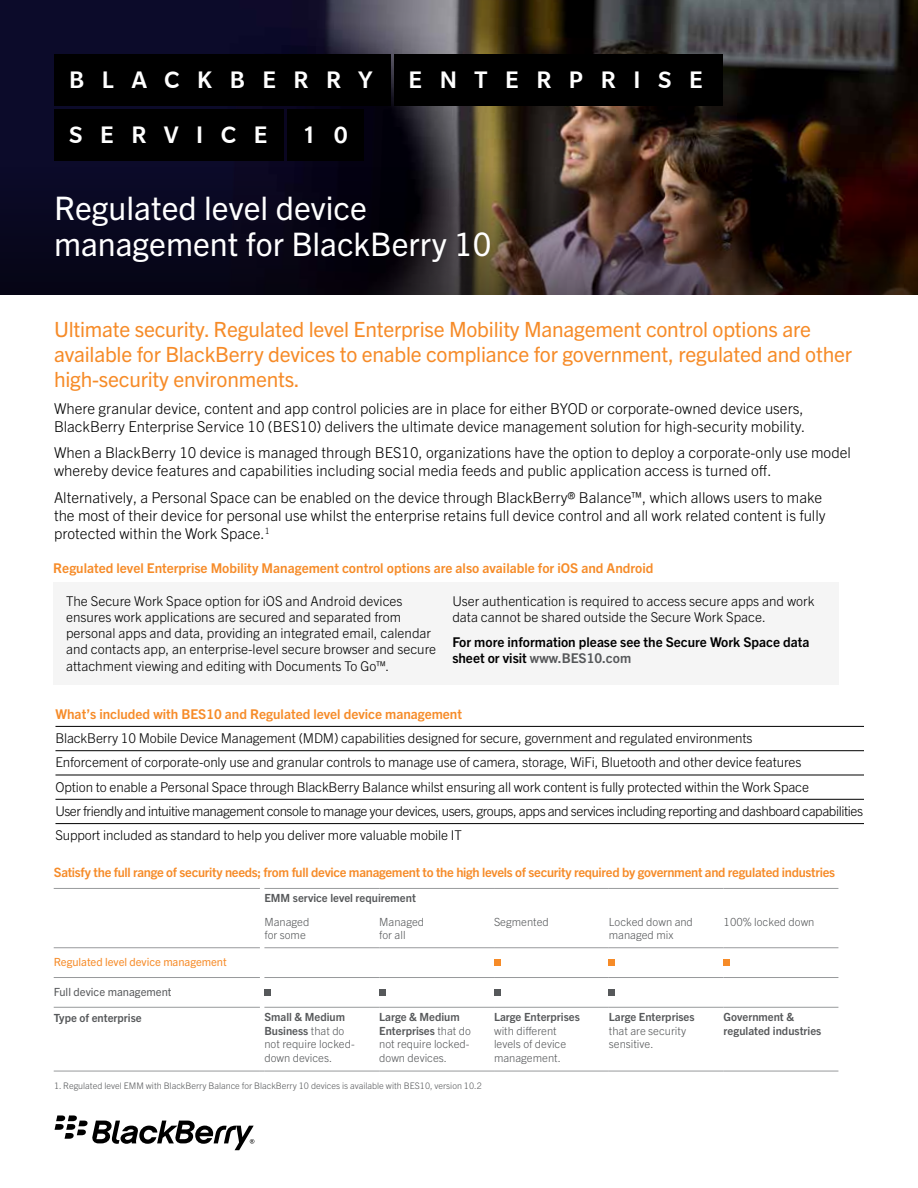
<style>
.page{position:relative;width:918px;height:1188px;background:#fff}
.page>*{position:absolute;margin:0;border:0;box-sizing:border-box;transform-origin:0 0}
.t1{font:32.55px/36.6px "Trade Gothic Next LT Pro";color:#fff}
.t2{font:500 25.8px "Slate Pro";letter-spacing:.68em;color:#fff}
.t3{font:21px/25.2px "Trade Gothic Next LT Pro";letter-spacing:-.01em;color:#f68b28}
.t4{font:300 15px/18px "Trade Gothic Next LT Pro";color:#000}
.t5{font:300 13.5px/16.2px "Trade Gothic Next LT Pro";letter-spacing:-.01em;color:#000}
.t6{font:700 13.5px "Trade Gothic Next LT Pro";color:#f68b28}
.t7{font:700 13.5px/16.2px "Trade Gothic Next LT Pro";color:#000}
.t8{font:700 12.9px "Trade Gothic Next LT Pro";letter-spacing:-.02em;color:#f68b28}
.t9{font:300 11.25px/13.5px "Trade Gothic Next LT Pro";color:#56585a}
.t10{font:700 11.25px/13.5px "Trade Gothic Next LT Pro";color:#56585a}
.t11{font:11.25px "Trade Gothic Next LT Pro";letter-spacing:-.005em;color:#f68b28}
.t12{font:11.25px "Trade Gothic Next LT Pro";color:#56585a}
.t13{font:300 9px "Trade Gothic Next LT Pro";color:#56585a}
.s1{color:#56585a}
.s2{font-weight:700}
</style>
<div class="page">
<img style="left:0;top:0;width:918px;height:166px">
<svg style="left:0;top:166px;width:918px;height:128px;background:#22181e"></svg>
<svg style="left:55px;top:1115px;width:199px;height:35px"></svg>
<hr style="left:55px;top:726px;width:809px;height:1px;background:#000">
<hr style="left:55px;top:750px;width:809px;height:1px;background:#000">
<hr style="left:55px;top:775px;width:809px;height:1px;background:#000">
<hr style="left:55px;top:799px;width:809px;height:1px;background:#000">
<hr style="left:55px;top:823px;width:809px;height:1px;background:#000">
<hr style="left:54px;top:888px;width:206px;height:1px;background:#989a9c">
<hr style="left:264px;top:888px;width:115px;height:1px;background:#989a9c">
<hr style="left:379px;top:888px;width:115px;height:1px;background:#989a9c">
<hr style="left:494px;top:888px;width:115px;height:1px;background:#989a9c">
<hr style="left:609px;top:888px;width:115px;height:1px;background:#989a9c">
<hr style="left:724px;top:888px;width:114px;height:1px;background:#989a9c">
<hr style="left:54px;top:947px;width:206px;height:1px;background:#989a9c">
<hr style="left:264px;top:947px;width:115px;height:1px;background:#989a9c">
<hr style="left:379px;top:947px;width:115px;height:1px;background:#989a9c">
<hr style="left:494px;top:947px;width:115px;height:1px;background:#989a9c">
<hr style="left:609px;top:947px;width:115px;height:1px;background:#989a9c">
<hr style="left:724px;top:947px;width:114px;height:1px;background:#989a9c">
<hr style="left:54px;top:977px;width:206px;height:1px;background:#989a9c">
<hr style="left:264px;top:977px;width:115px;height:1px;background:#989a9c">
<hr style="left:379px;top:977px;width:115px;height:1px;background:#989a9c">
<hr style="left:494px;top:977px;width:115px;height:1px;background:#989a9c">
<hr style="left:609px;top:977px;width:115px;height:1px;background:#989a9c">
<hr style="left:724px;top:977px;width:114px;height:1px;background:#989a9c">
<hr style="left:54px;top:1007px;width:206px;height:1px;background:#989a9c">
<hr style="left:264px;top:1007px;width:115px;height:1px;background:#989a9c">
<hr style="left:379px;top:1007px;width:115px;height:1px;background:#989a9c">
<hr style="left:494px;top:1007px;width:115px;height:1px;background:#989a9c">
<hr style="left:609px;top:1007px;width:115px;height:1px;background:#989a9c">
<hr style="left:724px;top:1007px;width:114px;height:1px;background:#989a9c">
<hr style="left:54px;top:1071px;width:206px;height:1px;background:#989a9c">
<hr style="left:264px;top:1071px;width:115px;height:1px;background:#989a9c">
<hr style="left:379px;top:1071px;width:115px;height:1px;background:#989a9c">
<hr style="left:494px;top:1071px;width:115px;height:1px;background:#989a9c">
<hr style="left:609px;top:1071px;width:115px;height:1px;background:#989a9c">
<hr style="left:724px;top:1071px;width:114px;height:1px;background:#989a9c">
<svg style="left:494px;top:960px;width:6px;height:6px"></svg>
<svg style="left:609px;top:960px;width:6px;height:6px"></svg>
<svg style="left:724px;top:960px;width:6px;height:6px"></svg>
<div style="left:264px;top:989px;width:7px;height:7px;background:#56585a"></div>
<div style="left:379px;top:989px;width:6px;height:7px;background:#56585a"></div>
<div style="left:494px;top:989px;width:6px;height:7px;background:#56585a"></div>
<div style="left:609px;top:989px;width:6px;height:7px;background:#56585a"></div>
<div style="left:55px;top:54px;width:336px;height:51px;background:#000"></div>
<div style="left:394px;top:54px;width:329px;height:51px;background:#000"></div>
<div style="left:55px;top:109px;width:229px;height:51px;background:#000"></div>
<div style="left:287px;top:109px;width:77px;height:51px;background:#000"></div>
<div style="left:53px;top:583px;width:786px;height:102px;background:#f5f5f5"></div>
<h2 class="t2" style="left:69px;top:64px;width:305px">BLACKBERRY</h2>
<h2 class="t2" style="left:409px;top:64px;width:296px">ENTERPRISE</h2>
<h2 class="t2" style="left:69px;top:119px;width:200px">SERVICE</h2>
<h2 class="t2" style="left:302px;top:119px;width:47px">1 0</h2>
<h1 class="t1" style="left:54px;top:187px;width:439px">Regulated level device management for BlackBerry 10</h1>
<h3 class="t3" style="left:54px;top:315px;width:800px">Ultimate security. Regulated level Enterprise Mobility Management control options are available for BlackBerry devices to enable compliance for government, regulated and other high-security environments.</h3>
<p class="t4" style="left:54px;top:399px;width:753px">Where granular device, content and app control policies are in place for either BYOD or corporate-owned device users,<br>BlackBerry Enterprise Service 10 (BES10) delivers the ultimate device management solution for high-security mobility.</p>
<p class="t4" style="left:54px;top:443px;width:799px">When a BlackBerry 10 device is managed through BES10, organizations have the option to deploy a corporate-only use model whereby device features and capabilities including social media feeds and public application access is turned off.</p>
<p class="t4" style="left:54px;top:488px;width:773px">Alternatively, a Personal Space can be enabled on the device through BlackBerry® Balance™, which allows users to make the most of their device for personal use whilst the enterprise retains full device control and all work related content is fully protected within the Work Space.<sup>1</sup></p>
<p class="t6" style="left:53px;top:559px;width:602px">Regulated level Enterprise Mobility Management control options are also available for iOS and Android</p>
<p class="t5" style="left:66px;top:592px;width:372px">The Secure Work Space option for iOS and Android devices ensures work applications are secured and separated from personal apps and data, providing an integrated email, calendar and contacts app, an enterprise-level secure browser and secure attachment viewing and editing with Documents To Go™.</p>
<p class="t5" style="left:452px;top:592px;width:364px">User authentication is required to access secure apps and work data cannot be shared outside the Secure Work Space.</p>
<p class="t7" style="left:452px;top:633px;width:359px">For more information please see the Secure Work Space data sheet or visit <span class="s1">www.BES10.com</span></p>
<p class="t6" style="left:55px;top:704px;width:408px">What’s included with BES10 and Regulated level device management</p>
<p class="t5" style="left:55px;top:725px;width:809px;line-height:24.3px">BlackBerry 10 Mobile Device Management (MDM) capabilities designed for secure, government and regulated environments<br>Enforcement of corporate-only use and granular controls to manage use of camera, storage, WiFi, Bluetooth and other device features<br>Option to enable a Personal Space through BlackBerry Balance whilst ensuring all work content is fully protected within the Work Space<br>User friendly and intuitive management console to manage your devices, users, groups, apps and services including reporting and dashboard capabilities Support included as standard to help you deliver more valuable mobile IT</p>
<p class="t8" style="left:54px;top:863px;width:783px">Satisfy the full range of security needs; from full device management to the high levels of security required by government and regulated industries</p>
<p class="t10" style="left:264px;top:891px;width:153px">EMM service level requirement</p>
<p class="t9" style="left:264px;top:914px;width:46px">Managed for some</p>
<p class="t9" style="left:379px;top:914px;width:47px">Managed for all</p>
<p class="t9" style="left:494px;top:914px;width:56px">Segmented</p>
<p class="t9" style="left:609px;top:914px;width:86px">Locked down and managed mix</p>
<p class="t9" style="left:724px;top:914px;width:92px">100% locked down</p>
<p class="t11" style="left:54px;top:954px;width:174px">Regulated level device management</p>
<p class="t12" style="left:54px;top:984px;width:119px">Full device management</p>
<p class="t10" style="left:54px;top:1011px;width:89px">Type of enterprise</p>
<p class="t9" style="left:264px;top:1010px;width:92px"><span class="s2">Small &amp; Medium<br>Business</span> that do not require locked&shy;down devices.</p>
<p class="t9" style="left:379px;top:1010px;width:93px"><span class="s2">Large &amp; Medium<br>Enterprises</span> that do not require locked&shy;down devices.</p>
<p class="t10" style="left:494px;top:1009px;width:87px">Large Enterprises</p>
<p class="t10" style="left:724px;top:1009px;width:99px">Government &amp; regulated industries</p>
<p class="t10" style="left:609px;top:1009px;width:87px">Large Enterprises</p>
<p class="t9" style="left:609px;top:1023px;width:79px">that are security sensitive.</p>
<p class="t9" style="left:494px;top:1023px;width:74px">with different levels of device management.</p>
<p class="t13" style="left:54px;top:1079px;width:429px">1. Regulated level EMM with BlackBerry Balance for BlackBerry 10 devices is available with BES10, version 10.2</p>
</div>
